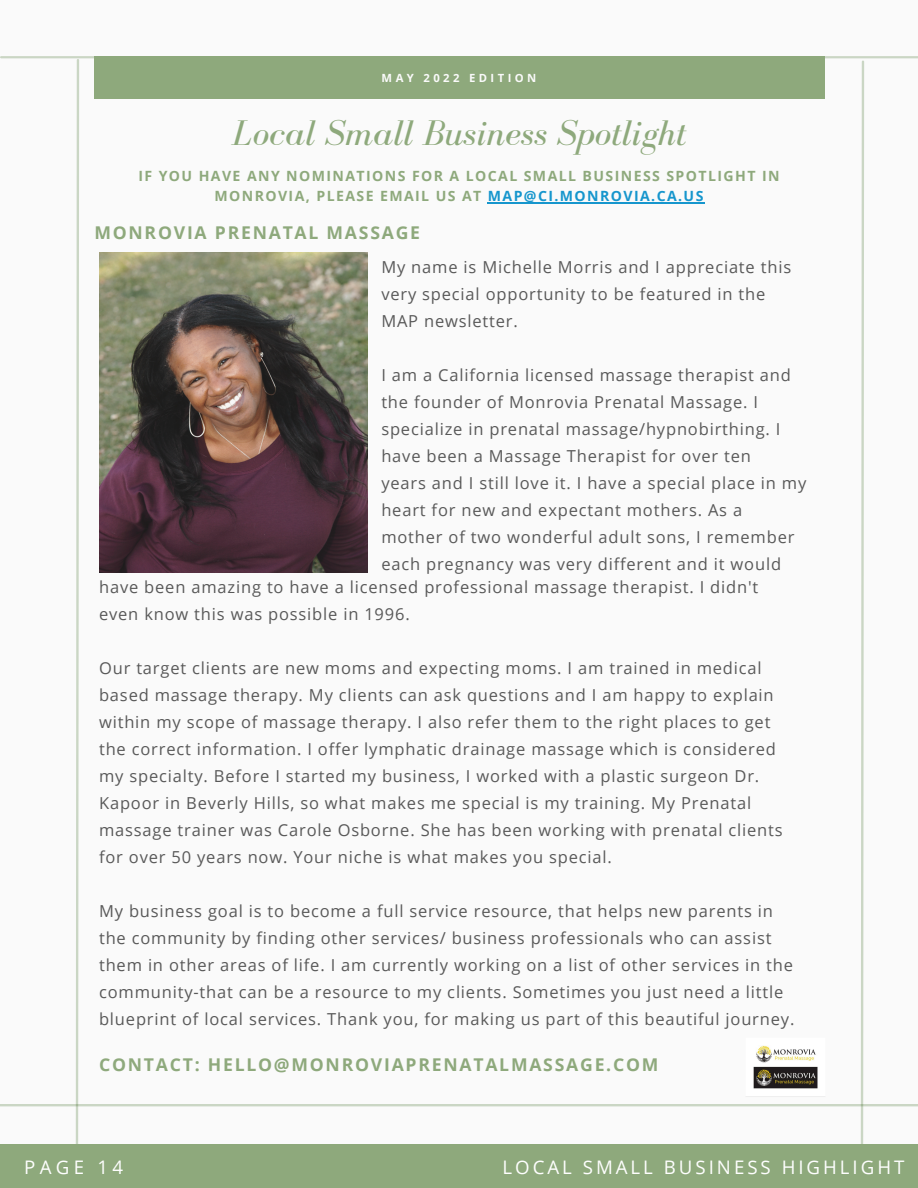
<style>
.page{position:relative;width:918px;height:1188px;background:#fafafa}
.page>*{position:absolute;margin:0;border:0;box-sizing:border-box;transform-origin:0 0}
.t1{font:italic 36.75px "Bodoni FLF";color:#8ea97c}
.t2{font:18.75px "Open Sans";letter-spacing:.16em;color:#fefefe}
.t3{font:700 17.55px "Open Sans";letter-spacing:.1em;color:#8ea97c}
.t4{font:16.5px/27px "Open Sans";letter-spacing:.05em;color:#595959}
.t5{font:700 14.1px/20.2px "Open Sans";letter-spacing:.1em;color:#8ea97c;text-align:center}
.t6{font:700 11.25px "Open Sans";letter-spacing:.3em;color:#fafafa}
.s1{color:#1696cd}
</style>
<div class="page">
<hr style="left:1px;top:56px;width:917px;height:2px;background:#1d5400">
<svg style="left:860px;top:60px;width:5px;height:1085px"></svg>
<svg style="left:75px;top:59px;width:5px;height:1086px"></svg>
<hr style="left:0;top:1104px;width:918px;height:2px;background:#1d5400">
<div style="left:94px;top:56px;width:730px;height:43px;background:#8ea97c"></div>
<div style="left:0;top:1145px;width:918px;height:43px;background:#8ea97c"></div>
<img style="left:99px;top:253px;width:269px;height:319px">
<img style="left:746px;top:1045px;width:79px;height:52px">
<hr style="left:488px;top:202px;width:217px;height:2px;background:#1696cd">
<p class="t6" style="left:382px;top:70px;width:156px">MAY 2022 EDITION</p>
<h1 class="t1" style="left:232px;top:113px;width:455px">Local Small Business Spotlight</h1>
<p class="t5" style="left:138px;top:165px;width:643px">IF YOU HAVE ANY NOMINATIONS FOR A LOCAL SMALL BUSINESS SPOTLIGHT IN<br>MONROVIA, PLEASE EMAIL US AT <span class="s1">MAP@CI.MONROVIA.CA.US</span></p>
<p class="t3" style="left:94px;top:221px;width:327px">MONROVIA PRENATAL MASSAGE</p>
<p class="t4" style="left:381px;top:253px;width:411px">My name is Michelle Morris and I appreciate this very special opportunity to be featured in the<br>MAP newsletter.</p>
<p class="t4" style="left:381px;top:361px;width:427px">I am a California licensed massage therapist and the founder of Monrovia Prenatal Massage. I specialize in prenatal massage/hypnobirthing. I have been a Massage Therapist for over ten<br>years and I still love it. I have a special place in my heart for new and expectant mothers. As a mother of two wonderful adult sons, I remember each pregnancy was very different and it would</p>
<p class="t4" style="left:99px;top:573px;width:661px">have been amazing to have a licensed professional massage therapist. I didn't even know this was possible in 1996.</p>
<p class="t4" style="left:99px;top:654px;width:685px">Our target clients are new moms and expecting moms. I am trained in medical based massage therapy. My clients can ask questions and I am happy to explain within my scope of massage therapy. I also refer them to the right places to get the correct information. I offer lymphatic drainage massage which is considered my specialty. Before I started my business, I worked with a plastic surgeon Dr.<br>Kapoor in Beverly Hills, so what makes me special is my training. My Prenatal massage trainer was Carole Osborne. She has been working with prenatal clients for over 50 years now. Your niche is what makes you special.</p>
<p class="t4" style="left:99px;top:897px;width:697px">My business goal is to become a full service resource, that helps new parents in the community by finding other services/ business professionals who can assist them in other areas of life. I am currently working on a list of other services in the community-that can be a resource to my clients. Sometimes you just need a little blueprint of local services. Thank you, for making us part of this beautiful journey.</p>
<p class="t3" style="left:99px;top:1052px;width:561px">CONTACT: HELLO@MONROVIAPRENATALMASSAGE.COM</p>
<p class="t2" style="left:24px;top:1154px;width:100px">PAGE 14</p>
<p class="t2" style="left:502px;top:1154px;width:404px">LOCAL SMALL BUSINESS HIGHLIGHT</p>
</div>
